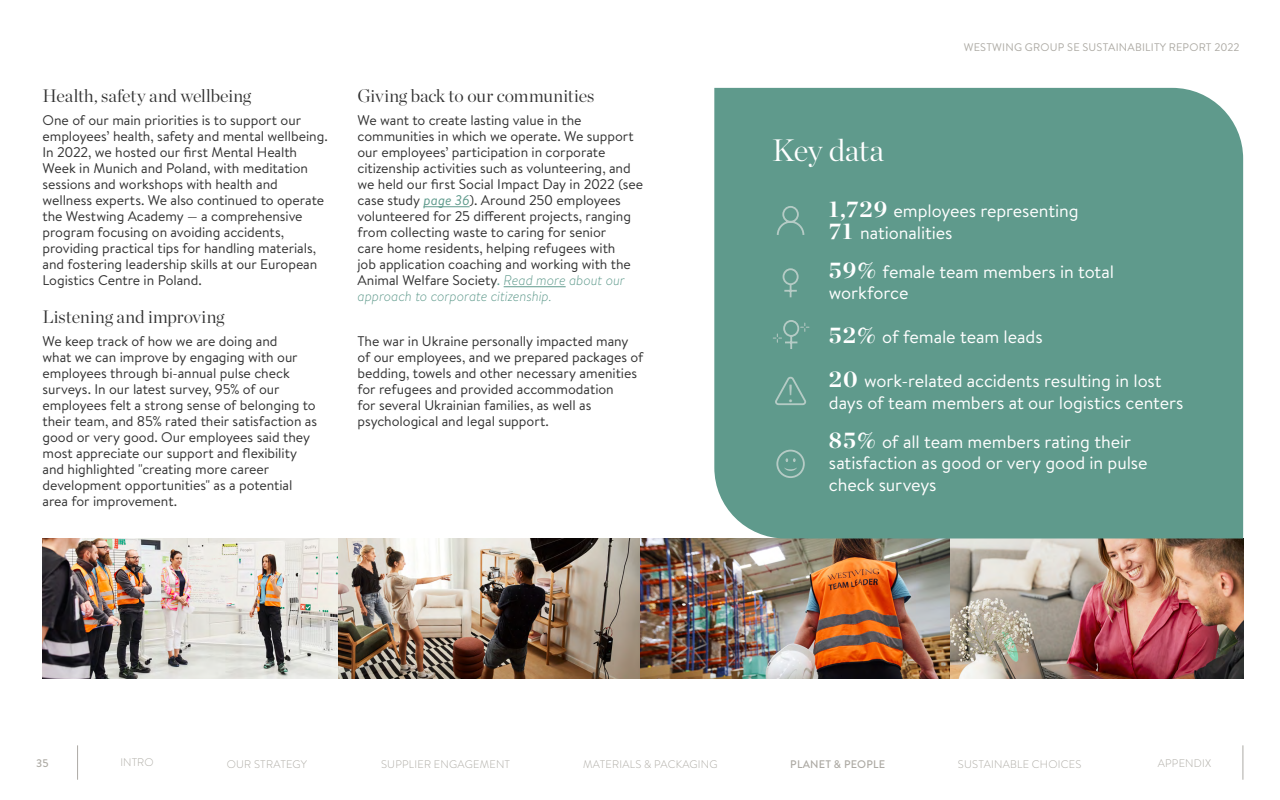
<style>
.page{position:relative;width:1280px;height:800px;background:#fff}
.page>*{position:absolute;margin:0;border:0;box-sizing:border-box;transform-origin:0 0}
.t1{font:300 31px "Chronicle Display";letter-spacing:-.015em;color:#fff}
.t2{font:24.8px "Brandon Text";color:#b5cbc5}
.t3{font:18px/21.6px "Brandon Text";letter-spacing:-.005em;color:#fff}
.t4{font:300 18px "Chronicle Display";letter-spacing:-.005em;color:#323232}
.t5{font:14px/16px "Brandon Text";letter-spacing:-.005em;color:#323232}
.t6{font:300 11px "Brandon Text";letter-spacing:.02em;color:#adaaa4}
.t7{font:11px "Brandon Text";letter-spacing:.02em;color:#adaaa4}
.t8{font:500 11px "Brandon Text";letter-spacing:.02em;color:#adaaa4}
.s1{font-style:italic;color:#5f9a8c}
.s2{color:#5f9a8c}
.s3{font-weight:300;font-style:italic;color:#5f9a8c}
.s4{font-family:"Chronicle Display";font-weight:700;font-size:23px}
</style>
<div class="page">
<hr style="left:77px;top:745px;width:1px;height:35px;background:#adaaa5">
<hr style="left:1243px;top:745px;width:1px;height:35px;background:#adaaa5">
<hr style="left:424px;top:206px;width:46px;height:1px;background:#5f9a8c">
<hr style="left:504px;top:286px;width:62px;height:1px;background:#5f9a8c">
<img style="left:949px;top:539px;width:294px;height:139px">
<img style="left:640px;top:539px;width:309px;height:139px">
<img style="left:338px;top:539px;width:302px;height:139px">
<img style="left:43px;top:539px;width:295px;height:139px">
<div style="left:714px;top:88px;width:529px;height:451px;background:#5f9a8c"></div>
<svg style="left:776px;top:205px;width:29px;height:32px"></svg>
<svg style="left:782px;top:267px;width:18px;height:32px"></svg>
<svg style="left:773px;top:319px;width:36px;height:32px"></svg>
<svg style="left:775px;top:375px;width:33px;height:31px"></svg>
<div style="left:776px;top:450px;width:29px;height:28px;border:2px solid #b5cbc5;border-radius:50%"></div>
<svg style="left:784px;top:458px;width:13px;height:14px"></svg>
<p class="t4" style="left:43px;top:82px;width:210px">Health, safety and wellbeing</p>
<p class="t5" style="left:43px;top:112px;width:287px">One of our main priorities is to support our employees’ health, safety and mental wellbeing.<br>In 2022, we hosted our first Mental Health Week in Munich and Poland, with meditation sessions and workshops with health and wellness experts. We also continued to operate the Westwing Academy — a comprehensive program focusing on avoiding accidents, providing practical tips for handling materials, and fostering leadership skills at our European Logistics Centre in Poland.</p>
<p class="t4" style="left:43px;top:303px;width:183px">Listening and improving</p>
<p class="t5" style="left:43px;top:333px;width:276px">We keep track of how we are doing and<br>what we can improve by engaging with our employees through bi-annual pulse check surveys. In our latest survey, 95% of our employees felt a strong sense of belonging to their team, and 85% rated their satisfaction as good or very good. Our employees said they most appreciate our support and flexibility and highlighted "creating more career development opportunities" as a potential area for improvement.</p>
<p class="t4" style="left:358px;top:82px;width:239px">Giving back to our communities</p>
<p class="t5" style="left:358px;top:112px;width:287px">We want to create lasting value in the communities in which we operate. We support our employees’ participation in corporate citizenship activities such as volunteering, and we held our first Social Impact Day in 2022 (see case study <span class="s1">page 36</span>). Around 250 employees volunteered for 25 different projects, ranging from collecting waste to caring for senior<br>care home residents, helping refugees with<br>job application coaching and working with the Animal Welfare Society<span class="s2">.</span> <span class="s3">Read more about our approach to corporate citizenship.</span></p>
<p class="t5" style="left:358px;top:333px;width:287px">The war in Ukraine personally impacted many of our employees, and we prepared packages of bedding, towels and other necessary amenities for refugees and provided accommodation<br>for several Ukrainian families, as well as psychological and legal support.</p>
<p class="t7" style="left:964px;top:39px;width:277px">WESTWING GROUP SE SUSTAINABILITY REPORT 2022</p>
<h1 class="t1" style="left:772px;top:127px;width:113px">Key data</h1>
<p class="t3" style="left:829px;top:199px;width:251px"><span class="s4">1,729</span> employees representing<br><span class="s4">71</span> nationalities</p>
<p class="t3" style="left:829px;top:260px;width:287px"><span class="s4">59%</span> female team members in total workforce</p>
<p class="t3" style="left:829px;top:326px;width:215px"><span class="s4">52%</span> of female team leads</p>
<p class="t3" style="left:829px;top:370px;width:356px"><span class="s4">20</span> work-related accidents resulting in lost days of team members at our logistics centers</p>
<p class="t3" style="left:829px;top:430px;width:320px"><span class="s4">85%</span> of all team members rating their satisfaction as good or very good in pulse check surveys</p>
<h2 class="t2" style="left:787px;top:376px;width:8px">!</h2>
<p class="t8" style="left:36px;top:755px;width:14px">35</p>
<p class="t6" style="left:121px;top:755px;width:34px">INTRO</p>
<p class="t6" style="left:227px;top:756px;width:82px">OUR STRATEGY</p>
<p class="t6" style="left:381px;top:756px;width:131px">SUPPLIER ENGAGEMENT</p>
<p class="t6" style="left:583px;top:756px;width:136px">MATERIALS &amp; PACKAGING</p>
<p class="t8" style="left:790px;top:756px;width:96px">PLANET &amp; PEOPLE</p>
<p class="t6" style="left:958px;top:756px;width:125px">SUSTAINABLE CHOICES</p>
<p class="t6" style="left:1158px;top:755px;width:55px">APPENDIX</p>
</div>
